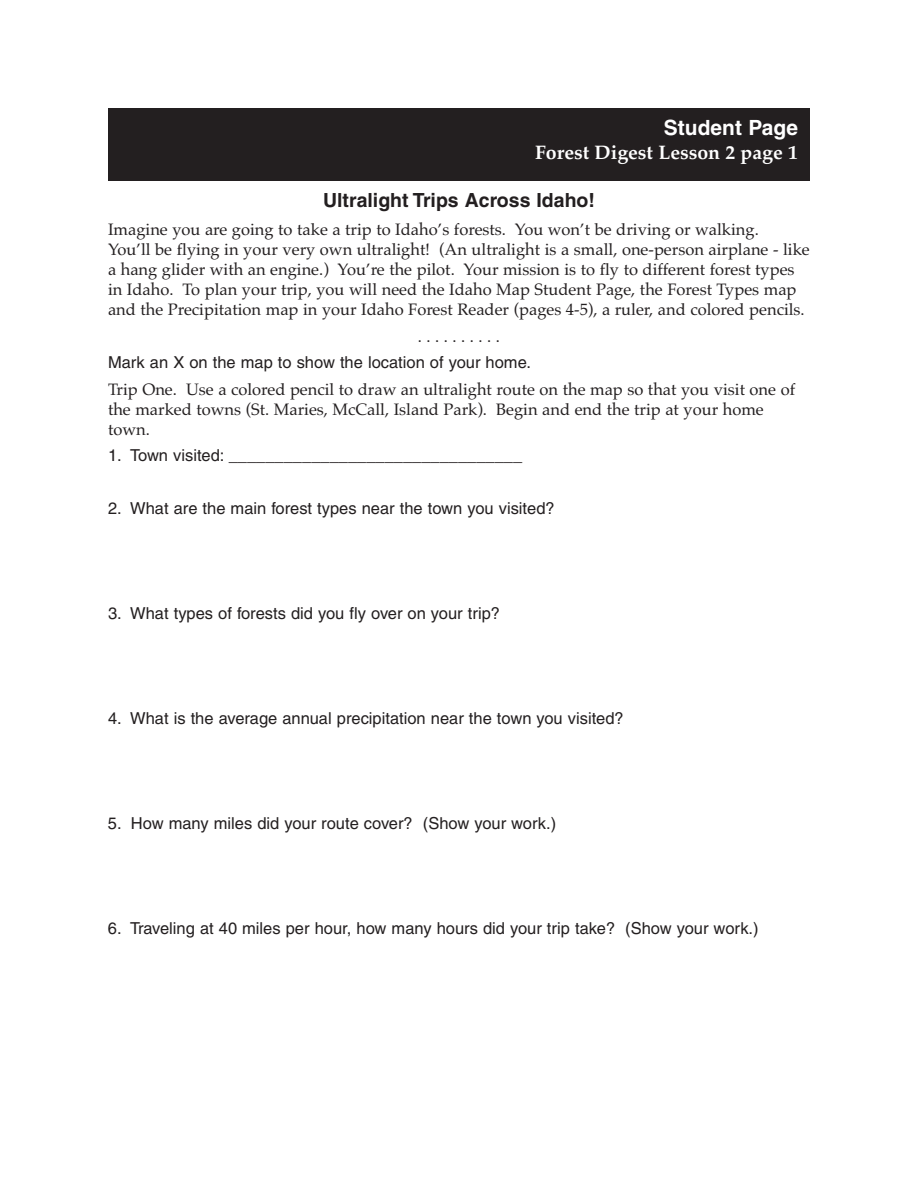
<style>
.page{position:relative;width:918px;height:1188px;background:#fff}
.page>*{position:absolute;margin:0;border:0;box-sizing:border-box;transform-origin:0 0}
.t1{font:700 21px "Helvetica";color:#fff}
.t2{font:700 19.5px "Helvetica";color:#231f20}
.t3{font:700 19.5px "Palatino";color:#fff}
.t4{font:16.5px/20.1px "Palatino";color:#231f20}
.t5{font:16.5px "Helvetica";color:#231f20}
</style>
<div class="page">
<div style="left:108px;top:108px;width:702px;height:72px;background:#231f20"></div>
<p class="t1" style="left:664px;top:119px;width:136px">Student Page</p>
<p class="t3" style="left:535px;top:141px;width:264px">Forest Digest Lesson 2 page 1</p>
<p class="t2" style="left:323px;top:192px;width:273px">Ultralight Trips Across Idaho!</p>
<p class="t4" style="left:108px;top:219px;width:703px">Imagine you are going to take a trip to Idaho’s forests. You won’t be driving or walking.<br>You’ll be flying in your very own ultralight! (An ultralight is a small, one-person airplane - like a hang glider with an engine.) You’re the pilot. Your mission is to fly to different forest types in Idaho. To plan your trip, you will need the Idaho Map Student Page, the Forest Types map and the Precipitation map in your Idaho Forest Reader (pages 4-5), a ruler, and colored pencils.</p>
<p class="t4" style="left:418px;top:326px;width:84px">. . . . . . . . . .</p>
<p class="t5" style="left:108px;top:356px;width:425px">Mark an X on the map to show the location of your home.</p>
<p class="t4" style="left:108px;top:379px;width:689px">Trip One. Use a colored pencil to draw an ultralight route on the map so that you visit one of the marked towns (St. Maries, McCall, Island Park). Begin and end the trip at your home town.</p>
<p class="t5" style="left:108px;top:450px;width:416px">1. Town visited: ________________________________</p>
<p class="t5" style="left:108px;top:502px;width:448px">2. What are the main forest types near the town you visited?</p>
<p class="t5" style="left:108px;top:607px;width:394px">3. What types of forests did you fly over on your trip?</p>
<p class="t5" style="left:108px;top:712px;width:517px">4. What is the average annual precipitation near the town you visited?</p>
<p class="t5" style="left:108px;top:817px;width:450px">5. How many miles did your route cover? (Show your work.)</p>
<p class="t5" style="left:108px;top:923px;width:652px">6. Traveling at 40 miles per hour, how many hours did your trip take? (Show your work.)</p>
</div>
